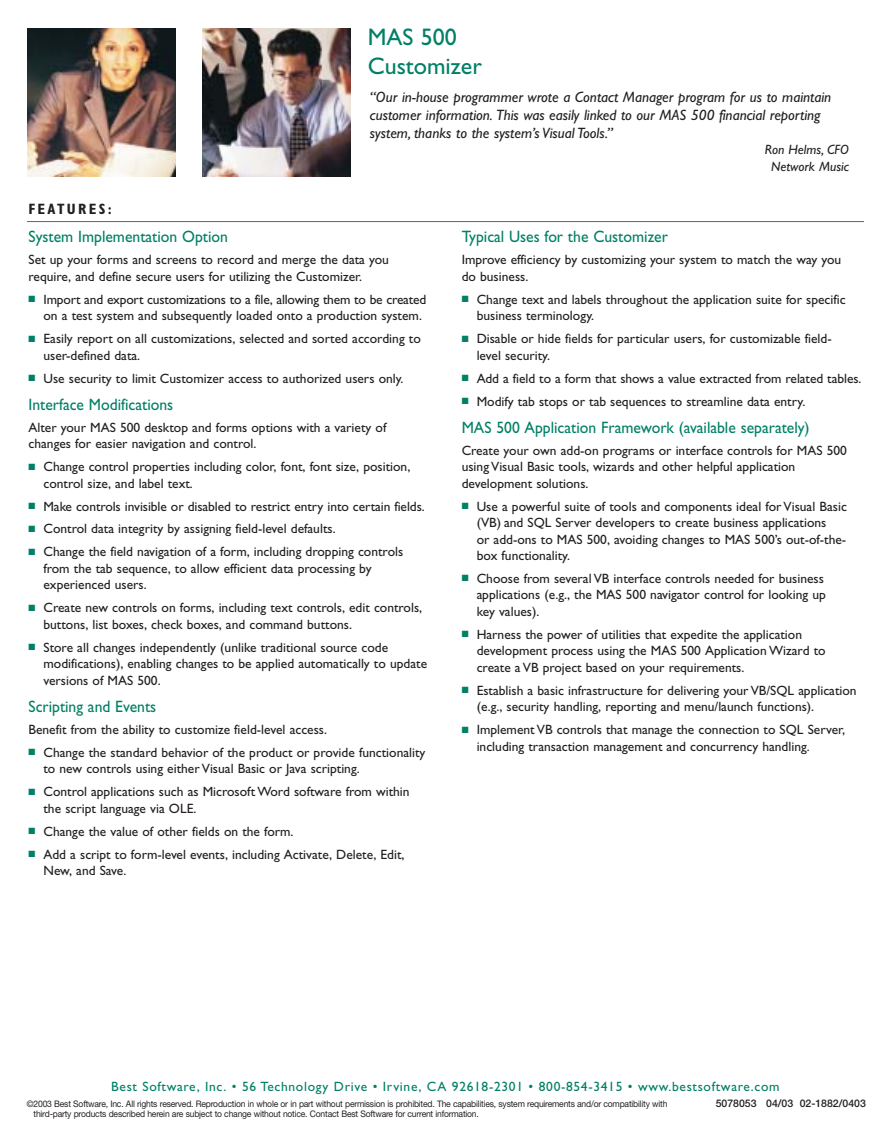
<style>
.page{position:relative;width:891px;height:1134px;background:#fff}
.page>*{position:absolute;margin:0;border:0;box-sizing:border-box;transform-origin:0 0}
.t1{font:24px/28.8px "Gill Sans";color:#008066}
.t2{font:16.5px "Gill Sans";color:#008066;scale:.95 1}
.t3{font:italic 15px/18px "Gill Sans";color:#231f20}
.t4{font:700 condensed 15px "Gill Sans";letter-spacing:.155em;color:#231f20}
.t5{font:13.5px/16.5px "Gill Sans";color:#231f20}
.t6{font:13.5px "Gill Sans";letter-spacing:.05em;color:#008066}
.t7{font:italic 13.5px/16.5px "Gill Sans";color:#231f20;text-align:center}
.t8{font:500 10.5px "Helvetica Neue";color:#231f20}
.t9{font:9px/10.5px "Helvetica Neue";letter-spacing:-.02em;color:#231f20;scale:.95 1}
.s1{color:#008066}
</style>
<div class="page">
<img style="left:27px;top:28px;width:149px;height:149px">
<img style="left:202px;top:28px;width:149px;height:149px">
<hr style="left:27px;top:221px;width:837px;height:1px;background:#636466">
<h1 class="t1" style="left:368px;top:25px;width:116px">MAS 500<br>Customizer</h1>
<p class="t4" style="left:28px;top:204px;width:85px">FEATURES:</p>
<p class="t3" style="left:370px;top:89px;width:463px">“Our in-house programmer wrote a Contact Manager program for us to maintain customer information. This was easily linked to our MAS 500 financial reporting system, thanks to the system’s Visual Tools.”</p>
<p class="t7" style="left:765px;top:143px;width:86px">Ron Helms, CFO<br>Network Music</p>
<p class="t2" style="left:28px;top:231px;width:212px">System Implementation Option</p>
<p class="t5" style="left:28px;top:253px;width:362px">Set up your forms and screens to record and merge the data you require, and define secure users for utilizing the Customizer.</p>
<p class="t5" style="left:44px;top:292px;width:384px;text-indent:-15px"><span class="s1">■</span> Import and export customizations to a file, allowing them to be created on a test system and subsequently loaded onto a production system.</p>
<p class="t5" style="left:44px;top:332px;width:379px;text-indent:-15px"><span class="s1">■</span> Easily report on all customizations, selected and sorted according to user-defined data.</p>
<p class="t5" style="left:28px;top:371px;width:376px"><span class="s1">■</span> Use security to limit Customizer access to authorized users only.</p>
<p class="t2" style="left:28px;top:398px;width:154px">Interface Modifications</p>
<p class="t5" style="left:28px;top:420px;width:359px">Alter your MAS 500 desktop and forms options with a variety of changes for easier navigation and control.</p>
<p class="t5" style="left:44px;top:460px;width:368px;text-indent:-15px"><span class="s1">■</span> Change control properties including color, font, font size, position, control size, and label text.</p>
<p class="t5" style="left:28px;top:499px;width:398px"><span class="s1">■</span> Make controls invisible or disabled to restrict entry into certain fields.</p>
<p class="t5" style="left:28px;top:522px;width:309px"><span class="s1">■</span> Control data integrity by assigning field-level defaults.</p>
<p class="t5" style="left:44px;top:545px;width:361px;text-indent:-15px"><span class="s1">■</span> Change the field navigation of a form, including dropping controls from the tab sequence, to allow efficient data processing by experienced users.</p>
<p class="t5" style="left:44px;top:601px;width:380px;text-indent:-15px"><span class="s1">■</span> Create new controls on forms, including text controls, edit controls, buttons, list boxes, check boxes, and command buttons.</p>
<p class="t5" style="left:44px;top:641px;width:385px;text-indent:-15px"><span class="s1">■</span> Store all changes independently (unlike traditional source code modifications), enabling changes to be applied automatically to update versions of MAS 500.</p>
<p class="t2" style="left:28px;top:701px;width:136px">Scripting and Events</p>
<p class="t5" style="left:28px;top:723px;width:300px">Benefit from the ability to customize field-level access.</p>
<p class="t5" style="left:44px;top:746px;width:384px;text-indent:-15px"><span class="s1">■</span> Change the standard behavior of the product or provide functionality to new controls using either Visual Basic or Java scripting.</p>
<p class="t5" style="left:44px;top:785px;width:368px;text-indent:-15px"><span class="s1">■</span> Control applications such as Microsoft Word software from within the script language via OLE.</p>
<p class="t5" style="left:28px;top:825px;width:267px"><span class="s1">■</span> Change the value of other fields on the form.</p>
<p class="t5" style="left:44px;top:848px;width:363px;text-indent:-15px"><span class="s1">■</span> Add a script to form-level events, including Activate, Delete, Edit,<br>New, and Save.</p>
<p class="t2" style="left:462px;top:231px;width:219px">Typical Uses for the Customizer</p>
<p class="t5" style="left:462px;top:253px;width:381px">Improve efficiency by customizing your system to match the way you do business.</p>
<p class="t5" style="left:477px;top:292px;width:370px;text-indent:-15px"><span class="s1">■</span> Change text and labels throughout the application suite for specific business terminology.</p>
<p class="t5" style="left:477px;top:332px;width:357px;text-indent:-15px"><span class="s1">■</span> Disable or hide fields for particular users, for customizable field&shy;level security.</p>
<p class="t5" style="left:462px;top:371px;width:401px"><span class="s1">■</span> Add a field to a form that shows a value extracted from related tables.</p>
<p class="t5" style="left:462px;top:394px;width:345px"><span class="s1">■</span> Modify tab stops or tab sequences to streamline data entry.</p>
<p class="t2" style="left:462px;top:421px;width:368px">MAS 500 Application Framework (available separately)</p>
<p class="t5" style="left:462px;top:443px;width:387px">Create your own add-on programs or interface controls for MAS 500 using Visual Basic tools, wizards and other helpful application development solutions.</p>
<p class="t5" style="left:477px;top:499px;width:372px;text-indent:-15px"><span class="s1">■</span> Use a powerful suite of tools and components ideal for Visual Basic (VB) and SQL Server developers to create business applications<br>or add-ons to MAS 500, avoiding changes to MAS 500’s out-of-the&shy;box functionality.</p>
<p class="t5" style="left:477px;top:572px;width:351px;text-indent:-15px"><span class="s1">■</span> Choose from several VB interface controls needed for business applications (e.g., the MAS 500 navigator control for looking up key values).</p>
<p class="t5" style="left:477px;top:628px;width:351px;text-indent:-15px"><span class="s1">■</span> Harness the power of utilities that expedite the application development process using the MAS 500 Application Wizard to create a VB project based on your requirements.</p>
<p class="t5" style="left:477px;top:684px;width:381px;text-indent:-15px"><span class="s1">■</span> Establish a basic infrastructure for delivering your VB/SQL application (e.g., security handling, reporting and menu/launch functions).</p>
<p class="t5" style="left:477px;top:723px;width:370px;text-indent:-15px"><span class="s1">■</span> Implement VB controls that manage the connection to SQL Server, including transaction management and concurrency handling.</p>
<p class="t6" style="left:111px;top:1081px;width:670px">Best Software, Inc. • 56 Technology Drive • Irvine, CA 92618-2301 • 800-854-3415 • www.bestsoftware.com</p>
<p class="t8" style="left:716px;top:1100px;width:152px">5078053 04/03 02-1882/0403</p>
<p class="t9" style="left:34px;top:1099px;width:669px;text-indent:-7px">©2003 Best Software, Inc. All rights reserved. Reproduction in whole or in part without permission is prohibited. The capabilities, system requirements and/or compatibility with third-party products described herein are subject to change without notice. Contact Best Software for current information.</p>
</div>
